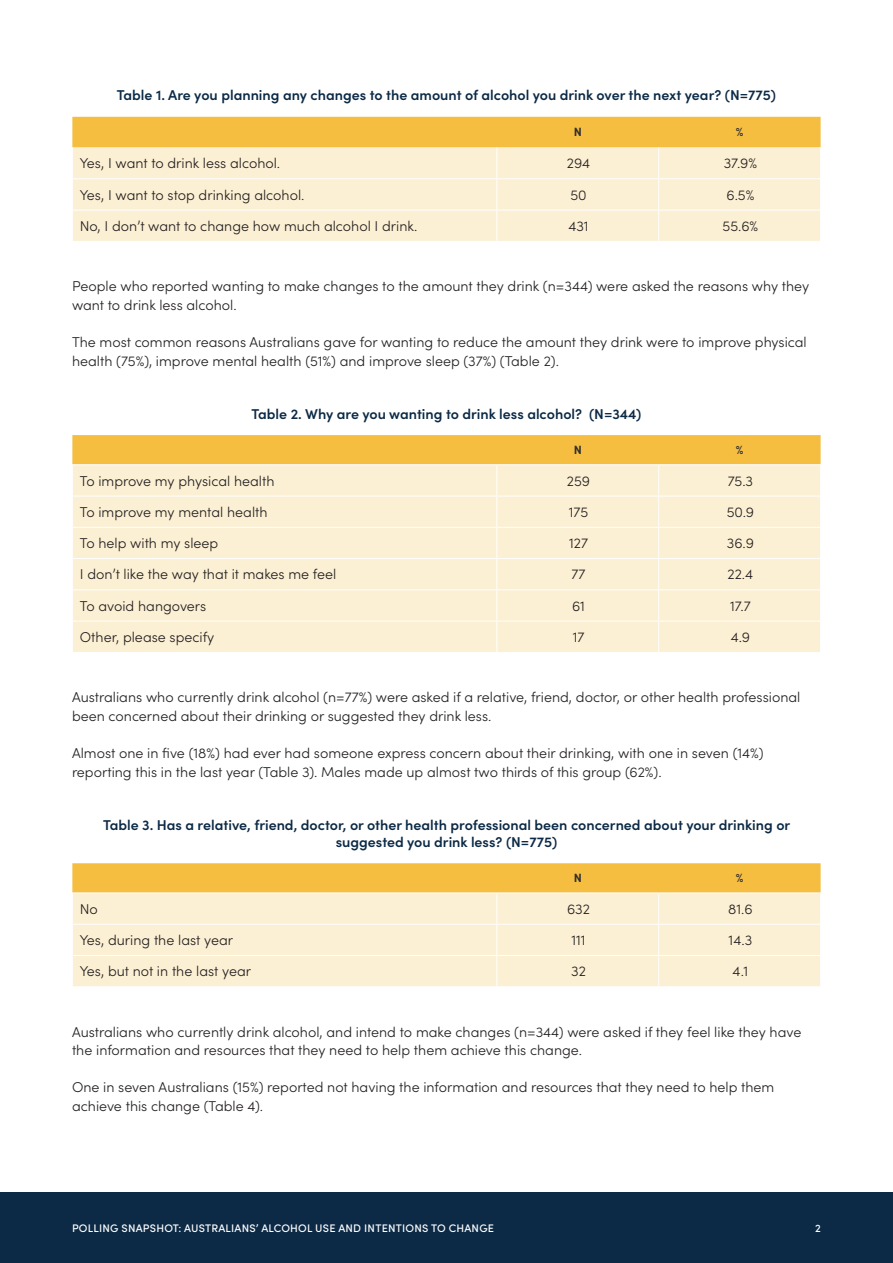
<style>
.page{position:relative;width:893px;height:1263px;background:#fff}
.page>*{position:absolute;margin:0;border:0;box-sizing:border-box;transform-origin:0 0}
.BODY{font:300 14.25px/18.8px "Sofia Pro";color:#231f20}
.TABLE_TEXT_LEFT{font:300 14.25px "Sofia Pro";color:#231f20}
.TABLE{font:600 14.25px/17.1px "Sofia Pro";color:#0c2a46;text-align:center}
.TABLE_HEAD{font:700 12px "Sofia Pro";color:#312f30}
.TABLE_HEAD-2{font:700 12px "Sofia Pro";color:#313131}
.t1{font:500 10.95px "Sofia Pro";letter-spacing:.02em;color:#fff}
</style>
<div class="page">
<div style="left:0;top:1192px;width:893px;height:71px;background:#0c2a46"></div>
<div style="left:72px;top:117px;width:749px;height:31px;background:#f5be40"></div>
<div style="left:73px;top:148px;width:747px;height:93px;background:#fcf0d4"></div>
<hr style="left:496px;top:148px;width:1px;height:30px;background:#fff">
<hr style="left:658px;top:148px;width:1px;height:30px;background:#fff">
<hr style="left:72px;top:178px;width:425px;height:1px;background:#fff">
<hr style="left:497px;top:178px;width:162px;height:1px;background:#fff">
<hr style="left:496px;top:179px;width:1px;height:31px;background:#fff">
<hr style="left:659px;top:178px;width:162px;height:1px;background:#fff">
<hr style="left:658px;top:179px;width:1px;height:31px;background:#fff">
<hr style="left:72px;top:210px;width:425px;height:1px;background:#fff">
<hr style="left:497px;top:210px;width:162px;height:1px;background:#fff">
<hr style="left:496px;top:210px;width:1px;height:31px;background:#fff">
<hr style="left:659px;top:210px;width:162px;height:1px;background:#fff">
<hr style="left:658px;top:210px;width:1px;height:31px;background:#fff">
<div style="left:72px;top:435px;width:749px;height:29px;background:#f5be40"></div>
<div style="left:73px;top:465px;width:747px;height:187px;background:#fcf0d4"></div>
<hr style="left:496px;top:465px;width:1px;height:31px;background:#fff">
<hr style="left:658px;top:465px;width:1px;height:31px;background:#fff">
<hr style="left:72px;top:496px;width:425px;height:1px;background:#fff">
<hr style="left:497px;top:496px;width:162px;height:1px;background:#fff">
<hr style="left:496px;top:496px;width:1px;height:31px;background:#fff">
<hr style="left:659px;top:496px;width:162px;height:1px;background:#fff">
<hr style="left:658px;top:496px;width:1px;height:31px;background:#fff">
<hr style="left:72px;top:527px;width:425px;height:1px;background:#fff">
<hr style="left:497px;top:527px;width:162px;height:1px;background:#fff">
<hr style="left:496px;top:528px;width:1px;height:30px;background:#fff">
<hr style="left:659px;top:527px;width:162px;height:1px;background:#fff">
<hr style="left:658px;top:528px;width:1px;height:30px;background:#fff">
<hr style="left:72px;top:558px;width:425px;height:1px;background:#fff">
<hr style="left:497px;top:558px;width:162px;height:1px;background:#fff">
<hr style="left:496px;top:559px;width:1px;height:30px;background:#fff">
<hr style="left:659px;top:558px;width:162px;height:1px;background:#fff">
<hr style="left:658px;top:559px;width:1px;height:30px;background:#fff">
<hr style="left:72px;top:589px;width:425px;height:1px;background:#fff">
<hr style="left:497px;top:589px;width:162px;height:1px;background:#fff">
<hr style="left:496px;top:590px;width:1px;height:31px;background:#fff">
<hr style="left:659px;top:589px;width:162px;height:1px;background:#fff">
<hr style="left:658px;top:590px;width:1px;height:31px;background:#fff">
<hr style="left:72px;top:621px;width:425px;height:1px;background:#fff">
<hr style="left:497px;top:621px;width:162px;height:1px;background:#fff">
<hr style="left:496px;top:621px;width:1px;height:31px;background:#fff">
<hr style="left:659px;top:621px;width:162px;height:1px;background:#fff">
<hr style="left:658px;top:621px;width:1px;height:31px;background:#fff">
<div style="left:72px;top:863px;width:749px;height:29px;background:#f5be40"></div>
<div style="left:73px;top:893px;width:747px;height:93px;background:#fcf0d4"></div>
<hr style="left:496px;top:893px;width:1px;height:31px;background:#fff">
<hr style="left:658px;top:893px;width:1px;height:31px;background:#fff">
<hr style="left:72px;top:924px;width:425px;height:1px;background:#fff">
<hr style="left:497px;top:924px;width:162px;height:1px;background:#fff">
<hr style="left:496px;top:924px;width:1px;height:31px;background:#fff">
<hr style="left:659px;top:924px;width:162px;height:1px;background:#fff">
<hr style="left:658px;top:924px;width:1px;height:31px;background:#fff">
<hr style="left:72px;top:955px;width:425px;height:1px;background:#fff">
<hr style="left:497px;top:955px;width:162px;height:1px;background:#fff">
<hr style="left:496px;top:956px;width:1px;height:30px;background:#fff">
<hr style="left:659px;top:955px;width:162px;height:1px;background:#fff">
<hr style="left:658px;top:956px;width:1px;height:30px;background:#fff">
<p class="TABLE" style="left:117px;top:86px;width:661px">Table 1. Are you planning any changes to the amount of alcohol you drink over the next year? (N=775)</p>
<p class="TABLE_HEAD" style="left:574px;top:123px;width:10px">N</p>
<p class="TABLE_HEAD-2" style="left:736px;top:123px;width:9px">%</p>
<p class="TABLE_TEXT_LEFT" style="left:80px;top:153px;width:202px">Yes, I want to drink less alcohol.</p>
<p class="TABLE_TEXT_LEFT" style="left:567px;top:153px;width:25px">294</p>
<p class="TABLE_TEXT_LEFT" style="left:724px;top:153px;width:35px">37.9%</p>
<p class="TABLE_TEXT_LEFT" style="left:80px;top:184px;width:226px">Yes, I want to stop drinking alcohol.</p>
<p class="TABLE_TEXT_LEFT" style="left:570px;top:184px;width:18px">50</p>
<p class="TABLE_TEXT_LEFT" style="left:726px;top:184px;width:29px">6.5%</p>
<p class="TABLE_TEXT_LEFT" style="left:80px;top:216px;width:339px">No, I don’t want to change how much alcohol I drink.</p>
<p class="TABLE_TEXT_LEFT" style="left:568px;top:216px;width:22px">431</p>
<p class="TABLE_TEXT_LEFT" style="left:723px;top:216px;width:37px">55.6%</p>
<p class="BODY" style="left:72px;top:276px;width:739px">People who reported wanting to make changes to the amount they drink (n=344) were asked the reasons why they want to drink less alcohol.</p>
<p class="BODY" style="left:72px;top:332px;width:736px">The most common reasons Australians gave for wanting to reduce the amount they drink were to improve physical health (75%), improve mental health (51%) and improve sleep (37%) (Table 2).</p>
<p class="TABLE" style="left:251px;top:404px;width:391px">Table 2. Why are you wanting to drink less alcohol? (N=344)</p>
<p class="TABLE_HEAD" style="left:574px;top:441px;width:10px">N</p>
<p class="TABLE_HEAD-2" style="left:736px;top:441px;width:9px">%</p>
<p class="TABLE_TEXT_LEFT" style="left:80px;top:470px;width:196px">To improve my physical health</p>
<p class="TABLE_TEXT_LEFT" style="left:567px;top:470px;width:25px">259</p>
<p class="TABLE_TEXT_LEFT" style="left:728px;top:470px;width:27px">75.3</p>
<p class="TABLE_TEXT_LEFT" style="left:80px;top:501px;width:189px">To improve my mental health</p>
<p class="TABLE_TEXT_LEFT" style="left:569px;top:501px;width:21px">175</p>
<p class="TABLE_TEXT_LEFT" style="left:727px;top:501px;width:29px">50.9</p>
<p class="TABLE_TEXT_LEFT" style="left:80px;top:533px;width:140px">To help with my sleep</p>
<p class="TABLE_TEXT_LEFT" style="left:569px;top:533px;width:20px">127</p>
<p class="TABLE_TEXT_LEFT" style="left:727px;top:533px;width:29px">36.9</p>
<p class="TABLE_TEXT_LEFT" style="left:80px;top:564px;width:258px">I don’t like the way that it makes me feel</p>
<p class="TABLE_TEXT_LEFT" style="left:572px;top:564px;width:16px">77</p>
<p class="TABLE_TEXT_LEFT" style="left:728px;top:564px;width:27px">22.4</p>
<p class="TABLE_TEXT_LEFT" style="left:80px;top:595px;width:128px">To avoid hangovers</p>
<p class="TABLE_TEXT_LEFT" style="left:572px;top:595px;width:14px">61</p>
<p class="TABLE_TEXT_LEFT" style="left:730px;top:595px;width:22px">17.7</p>
<p class="TABLE_TEXT_LEFT" style="left:80px;top:627px;width:136px">Other, please specify</p>
<p class="TABLE_TEXT_LEFT" style="left:573px;top:627px;width:13px">17</p>
<p class="TABLE_TEXT_LEFT" style="left:731px;top:627px;width:21px">4.9</p>
<p class="BODY" style="left:72px;top:687px;width:730px">Australians who currently drink alcohol (n=77%) were asked if a relative, friend, doctor, or other health professional been concerned about their drinking or suggested they drink less.</p>
<p class="BODY" style="left:72px;top:743px;width:693px">Almost one in five (18%) had ever had someone express concern about their drinking, with one in seven (14%) reporting this in the last year (Table 3). Males made up almost two thirds of this group (62%).</p>
<p class="TABLE" style="left:103px;top:815px;width:689px">Table 3. Has a relative, friend, doctor, or other health professional been concerned about your drinking or suggested you drink less? (N=775)</p>
<p class="TABLE_HEAD" style="left:574px;top:869px;width:10px">N</p>
<p class="TABLE_HEAD-2" style="left:736px;top:869px;width:9px">%</p>
<p class="TABLE_TEXT_LEFT" style="left:80px;top:898px;width:20px">No</p>
<p class="TABLE_TEXT_LEFT" style="left:567px;top:898px;width:24px">632</p>
<p class="TABLE_TEXT_LEFT" style="left:728px;top:898px;width:26px">81.6</p>
<p class="TABLE_TEXT_LEFT" style="left:80px;top:930px;width:155px">Yes, during the last year</p>
<p class="TABLE_TEXT_LEFT" style="left:571px;top:930px;width:16px">111</p>
<p class="TABLE_TEXT_LEFT" style="left:729px;top:930px;width:25px">14.3</p>
<p class="TABLE_TEXT_LEFT" style="left:80px;top:961px;width:173px">Yes, but not in the last year</p>
<p class="TABLE_TEXT_LEFT" style="left:571px;top:961px;width:16px">32</p>
<p class="TABLE_TEXT_LEFT" style="left:733px;top:961px;width:17px">4.1</p>
<p class="BODY" style="left:72px;top:1021px;width:731px">Australians who currently drink alcohol, and intend to make changes (n=344) were asked if they feel like they have the information and resources that they need to help them achieve this change.</p>
<p class="BODY" style="left:72px;top:1077px;width:704px">One in seven Australians (15%) reported not having the information and resources that they need to help them achieve this change (Table 4).</p>
<p class="t1" style="left:72px;top:1220px;width:424px">POLLING SNAPSHOT: AUSTRALIANS’ ALCOHOL USE AND INTENTIONS TO CHANGE</p>
<p class="t1" style="left:815px;top:1220px;width:7px">2</p>
</div>
